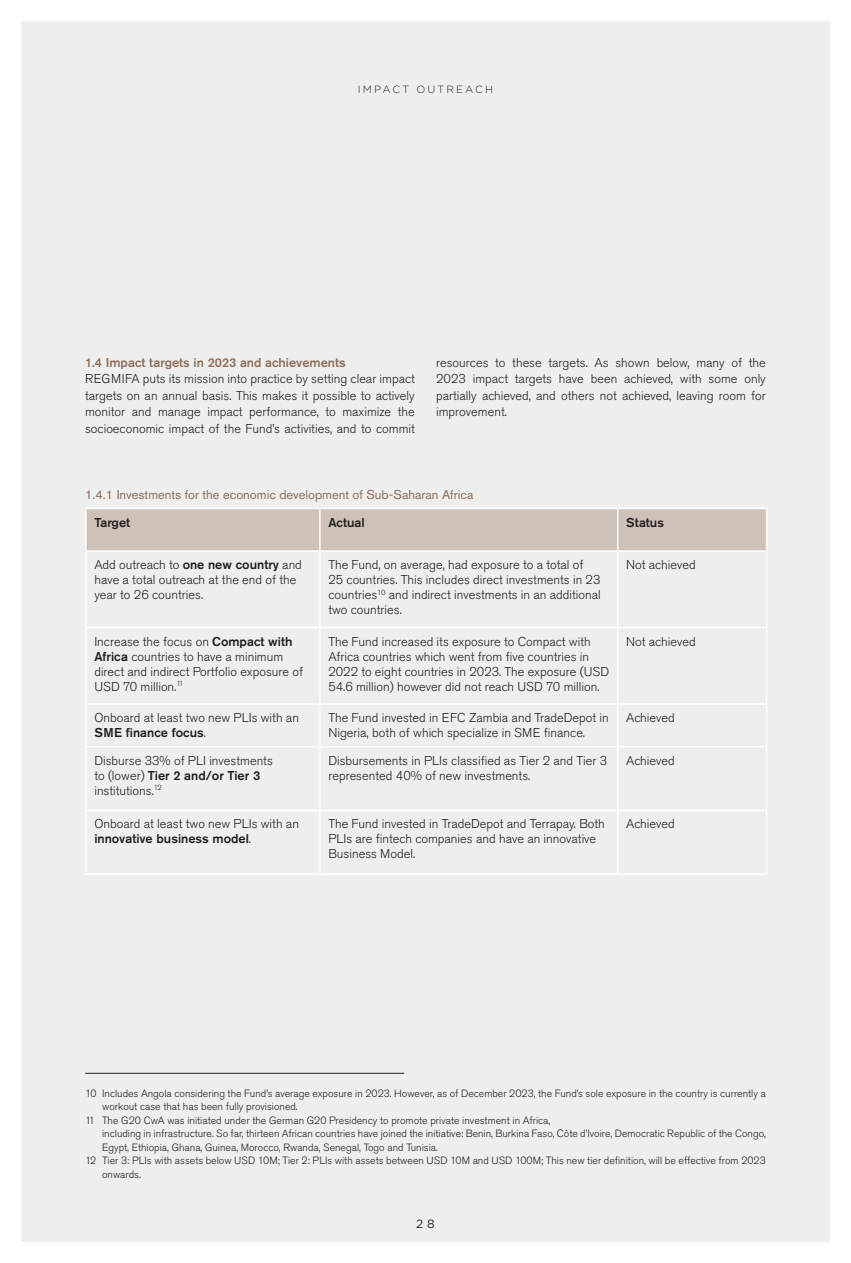
<style>
.page{position:relative;width:851px;height:1263px;background:#fff}
.page>*{position:absolute;margin:0;border:0;box-sizing:border-box;transform-origin:0 0}
.t1{font:300 12.75px/15px "Akzidenz Grotesk Pro";color:#231f20}
.t2{font:12.75px "Akzidenz Grotesk Pro";color:#906f5a}
.t3{font:500 12.75px "Akzidenz Grotesk Pro";color:#906f5a}
.t4{font:500 12.75px "Akzidenz Grotesk Pro";color:#231f20}
.t5{font:300 12px "Akzidenz Grotesk Pro";color:#231f20}
.t6{font:12px "Gotham";color:#231f20}
.t7{font:300 10.5px "Akzidenz Grotesk Pro";color:#231f20}
.t8{font:300 10.5px "Gotham";letter-spacing:.2em;color:#231f20}
.s1{font-weight:500}
</style>
<div class="page">
<div style="left:21px;top:21px;width:808px;height:1221px;background:#eeeeef"></div>
<div style="left:87px;top:509px;width:678px;height:41px;background:#cdc1b8"></div>
<hr style="left:85px;top:508px;width:235px;height:1px;background:#fff">
<hr style="left:85px;top:509px;width:2px;height:41px;background:#fff">
<hr style="left:85px;top:550px;width:235px;height:2px;background:#fff">
<hr style="left:85px;top:552px;width:2px;height:75px;background:#fff">
<hr style="left:319px;top:552px;width:1px;height:75px;background:#fff">
<hr style="left:617px;top:552px;width:1px;height:75px;background:#fff">
<hr style="left:765px;top:552px;width:2px;height:75px;background:#fff">
<hr style="left:85px;top:627px;width:235px;height:1px;background:#fff">
<hr style="left:85px;top:628px;width:2px;height:75px;background:#fff">
<hr style="left:320px;top:627px;width:297px;height:1px;background:#fff">
<hr style="left:319px;top:628px;width:1px;height:75px;background:#fff">
<hr style="left:617px;top:627px;width:150px;height:1px;background:#fff">
<hr style="left:617px;top:628px;width:1px;height:75px;background:#fff">
<hr style="left:765px;top:628px;width:2px;height:75px;background:#fff">
<hr style="left:85px;top:703px;width:235px;height:2px;background:#fff">
<hr style="left:85px;top:705px;width:2px;height:41px;background:#fff">
<hr style="left:320px;top:703px;width:297px;height:2px;background:#fff">
<hr style="left:319px;top:705px;width:1px;height:41px;background:#fff">
<hr style="left:617px;top:703px;width:150px;height:2px;background:#fff">
<hr style="left:617px;top:705px;width:1px;height:41px;background:#fff">
<hr style="left:765px;top:705px;width:2px;height:41px;background:#fff">
<hr style="left:85px;top:746px;width:235px;height:1px;background:#fff">
<hr style="left:85px;top:747px;width:2px;height:63px;background:#fff">
<hr style="left:320px;top:746px;width:297px;height:1px;background:#fff">
<hr style="left:319px;top:747px;width:1px;height:63px;background:#fff">
<hr style="left:617px;top:746px;width:150px;height:1px;background:#fff">
<hr style="left:617px;top:747px;width:1px;height:63px;background:#fff">
<hr style="left:765px;top:747px;width:2px;height:63px;background:#fff">
<hr style="left:85px;top:810px;width:235px;height:1px;background:#fff">
<hr style="left:85px;top:811px;width:2px;height:62px;background:#fff">
<hr style="left:320px;top:810px;width:297px;height:1px;background:#fff">
<hr style="left:319px;top:811px;width:1px;height:62px;background:#fff">
<hr style="left:617px;top:810px;width:150px;height:1px;background:#fff">
<hr style="left:617px;top:811px;width:1px;height:62px;background:#fff">
<hr style="left:765px;top:811px;width:2px;height:62px;background:#fff">
<hr style="left:85px;top:873px;width:235px;height:2px;background:#fff">
<hr style="left:320px;top:873px;width:297px;height:2px;background:#fff">
<hr style="left:617px;top:873px;width:150px;height:2px;background:#fff">
<hr style="left:319px;top:509px;width:1px;height:41px;background:#fff">
<hr style="left:320px;top:508px;width:297px;height:1px;background:#fff">
<hr style="left:320px;top:550px;width:297px;height:2px;background:#fff">
<hr style="left:617px;top:509px;width:1px;height:41px;background:#fff">
<hr style="left:617px;top:508px;width:150px;height:1px;background:#fff">
<hr style="left:765px;top:509px;width:2px;height:41px;background:#fff">
<hr style="left:617px;top:550px;width:150px;height:2px;background:#fff">
<hr style="left:85px;top:1073px;width:319px;height:1px;background:#231f20">
<p class="t8" style="left:358px;top:83px;width:137px">IMPACT OUTREACH</p>
<p class="t3" style="left:85px;top:354px;width:262px">1.4 Impact targets in 2023 and achievements</p>
<p class="t1" style="left:85px;top:370px;width:331px;line-height:16.5px;text-align:justify">REGMIFA puts its mission into practice by setting clear impact targets on an annual basis. This makes it possible to actively monitor and manage impact performance, to maximize the socioeconomic impact of the Fund’s activities, and to commit</p>
<p class="t1" style="left:436px;top:354px;width:331px;line-height:16.5px;text-align:justify">resources to these targets. As shown below, many of the 2023 impact targets have been achieved, with some only partially achieved, and others not achieved, leaving room for improvement.</p>
<p class="t2" style="left:85px;top:486px;width:390px">1.4.1 Investments for the economic development of Sub-Saharan Africa</p>
<p class="t4" style="left:94px;top:514px;width:37px">Target</p>
<p class="t4" style="left:328px;top:514px;width:38px">Actual</p>
<p class="t4" style="left:626px;top:514px;width:39px">Status</p>
<p class="t1" style="left:94px;top:557px;width:209px">Add outreach to <span class="s1">one new country</span> and have a total outreach at the end of the year to 26 countries.</p>
<p class="t1" style="left:328px;top:557px;width:274px">The Fund, on average, had exposure to a total of 25 countries. This includes direct investments in 23 countries<sup>10</sup> and indirect investments in an additional two countries.</p>
<p class="t1" style="left:626px;top:557px;width:71px">Not achieved</p>
<p class="t1" style="left:94px;top:634px;width:210px">Increase the focus on <span class="s1">Compact with<br>Africa</span> countries to have a minimum direct and indirect Portfolio exposure of<br>USD 70 million.<sup>11</sup></p>
<p class="t1" style="left:328px;top:634px;width:282px">The Fund increased its exposure to Compact with Africa countries which went from five countries in 2022 to eight countries in 2023. The exposure (USD 54.6 million) however did not reach USD 70 million.</p>
<p class="t1" style="left:626px;top:634px;width:71px">Not achieved</p>
<p class="t1" style="left:94px;top:710px;width:206px">Onboard at least two new PLIs with an<br><span class="s1">SME finance focus</span>.</p>
<p class="t1" style="left:328px;top:710px;width:282px">The Fund invested in EFC Zambia and TradeDepot in<br>Nigeria, both of which specialize in SME finance.</p>
<p class="t1" style="left:626px;top:710px;width:50px">Achieved</p>
<p class="t1" style="left:94px;top:753px;width:180px">Disburse 33% of PLI investments to (lower) <span class="s1">Tier 2 and/or Tier 3 </span>institutions.<sup>12</sup></p>
<p class="t1" style="left:328px;top:753px;width:280px">Disbursements in PLIs classified as Tier 2 and Tier 3 represented 40% of new investments.</p>
<p class="t1" style="left:626px;top:753px;width:50px">Achieved</p>
<p class="t1" style="left:94px;top:816px;width:206px">Onboard at least two new PLIs with an <span class="s1">innovative business model</span>.</p>
<p class="t1" style="left:328px;top:816px;width:278px">The Fund invested in TradeDepot and Terrapay. Both<br>PLIs are fintech companies and have an innovative<br>Business Model.</p>
<p class="t1" style="left:626px;top:816px;width:50px">Achieved</p>
<p class="t7" style="left:85px;top:1086px;width:682px">10 Includes Angola considering the Fund’s average exposure in 2023. However, as of December 2023, the Fund’s sole exposure in the country is currently a</p>
<p class="t7" style="left:102px;top:1100px;width:197px">workout case that has been fully provisioned.</p>
<p class="t7" style="left:85px;top:1113px;width:466px">11 The G20 CwA was initiated under the German G20 Presidency to promote private investment in Africa,</p>
<p class="t7" style="left:102px;top:1127px;width:665px">including in infrastructure. So far, thirteen African countries have joined the initiative: Benin, Burkina Faso, Côte d’Ivoire, Democratic Republic of the Congo,</p>
<p class="t7" style="left:102px;top:1140px;width:337px">Egypt, Ethiopia, Ghana, Guinea, Morocco, Rwanda, Senegal, Togo and Tunisia.</p>
<p class="t7" style="left:85px;top:1154px;width:682px">12 Tier 3: PLIs with assets below USD 10M; Tier 2: PLIs with assets between USD 10M and USD 100M; This new tier definition, will be effective from 2023</p>
<p class="t7" style="left:102px;top:1167px;width:40px">onwards.</p>
<p class="t5" style="left:414px;top:1216px;width:19px">2 8</p>
<p class="t6" style="left:416px;top:1216px;width:20px">2 8</p>
</div>
